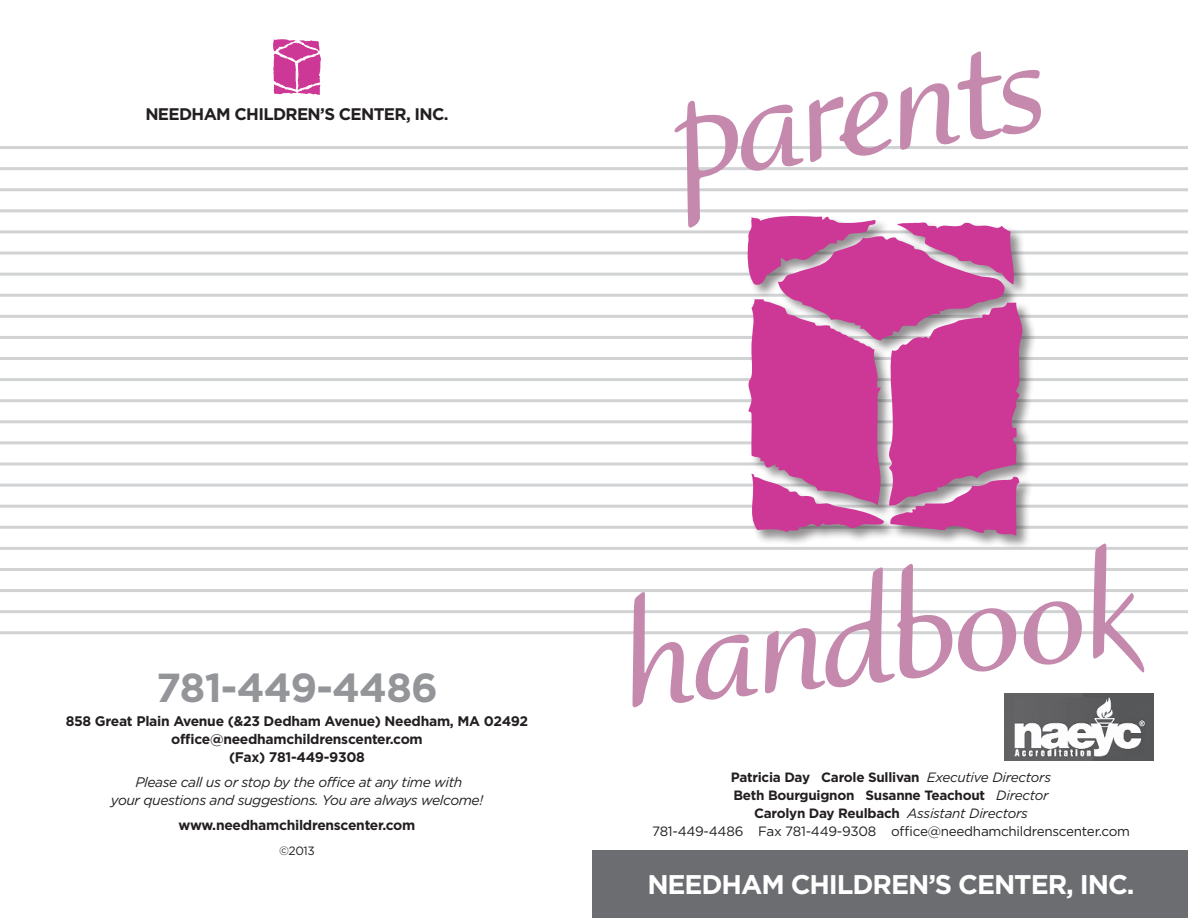
<style>
.page{position:relative;width:1188px;height:918px;background:#fff}
.page>*{position:absolute;margin:0;border:0;box-sizing:border-box;transform-origin:0 0}
.Paragraph_Style_2{font:700 40.5px "Gotham";letter-spacing:-.02em;color:#939598}
.bold_text{font:700 27px "Gotham";letter-spacing:-.04em;color:#fff}
.bold_text-2{font:700 16.8px "Gotham";letter-spacing:-.04em;color:#231f20}
.Paragraph_Style_2-2{font:700 13.8px/18px "Gotham";letter-spacing:-.02em;color:#231f20;text-align:center}
.Paragraph_Style_2-3{font:italic 13.8px/18px "Gotham";letter-spacing:-.03em;color:#231f20;text-align:center}
.Paragraph_Style_2-4{font:700 13.5px/18px "Gotham";letter-spacing:-.02em;color:#231f20;text-align:center}
.Paragraph_Style_2-5{font:12px "Gotham";color:#231f20}
.s1{font-weight:400;font-style:italic}
.s2{font-weight:400}
</style>
<div class="page">
<hr style="left:0;top:146px;width:1188px;height:3px;background:#d1d2d4">
<hr style="left:0;top:167px;width:1188px;height:3px;background:#d1d2d4">
<hr style="left:0;top:188px;width:1188px;height:3px;background:#d1d2d4">
<hr style="left:0;top:209px;width:1188px;height:3px;background:#d1d2d4">
<hr style="left:0;top:230px;width:1188px;height:3px;background:#d1d2d4">
<hr style="left:0;top:252px;width:1188px;height:3px;background:#d1d2d4">
<hr style="left:0;top:273px;width:1188px;height:3px;background:#d1d2d4">
<hr style="left:0;top:294px;width:1188px;height:3px;background:#d1d2d4">
<hr style="left:0;top:315px;width:1188px;height:3px;background:#d1d2d4">
<hr style="left:0;top:336px;width:1188px;height:3px;background:#d1d2d4">
<hr style="left:0;top:357px;width:1188px;height:3px;background:#d1d2d4">
<hr style="left:0;top:378px;width:1188px;height:3px;background:#d1d2d4">
<hr style="left:0;top:399px;width:1188px;height:3px;background:#d1d2d4">
<hr style="left:0;top:420px;width:1188px;height:3px;background:#d1d2d4">
<hr style="left:0;top:441px;width:1188px;height:3px;background:#d1d2d4">
<hr style="left:0;top:462px;width:1188px;height:3px;background:#d1d2d4">
<hr style="left:0;top:484px;width:1188px;height:3px;background:#d1d2d4">
<hr style="left:0;top:505px;width:1188px;height:3px;background:#d1d2d4">
<hr style="left:0;top:526px;width:1188px;height:3px;background:#d1d2d4">
<hr style="left:0;top:547px;width:1188px;height:3px;background:#d1d2d4">
<hr style="left:0;top:568px;width:1188px;height:3px;background:#d1d2d4">
<hr style="left:0;top:589px;width:1188px;height:3px;background:#d1d2d4">
<hr style="left:0;top:610px;width:1188px;height:3px;background:#d1d2d4">
<hr style="left:0;top:631px;width:1188px;height:3px;background:#d1d2d4">
<div style="left:593px;top:850px;width:595px;height:68px;background:#6c6d70"></div>
<img style="left:1005px;top:693px;width:149px;height:68px">
<div style="left:746px;top:214px;width:291px;height:336px;background:#231f20;opacity:.5"></div>
<svg style="left:746px;top:228px;width:277px;height:308px;background:#cb56a0"></svg>
<svg style="left:273px;top:39px;width:48px;height:56px"></svg>
<svg style="left:674px;top:51px;width:369px;height:177px"></svg>
<svg style="left:632px;top:543px;width:512px;height:164px"></svg>
<p class="bold_text-2" style="left:145px;top:104px;width:305px">NEEDHAM CHILDREN’S CENTER, INC.</p>
<p class="Paragraph_Style_2" style="left:156px;top:664px;width:283px">781-449-4486</p>
<p class="Paragraph_Style_2-2" style="left:66px;top:712px;width:464px">858 Great Plain Avenue (&amp;23 Dedham Avenue) Needham, MA 02492 office@needhamchildrenscenter.com<br>(Fax) 781-449-9308</p>
<p class="Paragraph_Style_2-3" style="left:111px;top:773px;width:374px">Please call us or stop by the office at any time with<br>your questions and suggestions. You are always welcome!</p>
<p class="Paragraph_Style_2-2" style="left:179px;top:816px;width:238px">www.needhamchildrenscenter.com</p>
<p class="Paragraph_Style_2-5" style="left:279px;top:844px;width:37px">©2013</p>
<p class="Paragraph_Style_2-4" style="left:652px;top:768px;width:479px">Patricia Day Carole Sullivan <span class="s1">Executive Directors<br></span>Beth Bourguignon Susanne Teachout <span class="s1">Director<br></span>Carolyn Day Reulbach <span class="s1">Assistant Directors<br></span><span class="s2">781-449-4486 Fax 781-449-9308 office@needhamchildrenscenter.com</span></p>
<p class="bold_text" style="left:647px;top:869px;width:489px">NEEDHAM CHILDREN’S CENTER, INC.</p>
</div>
